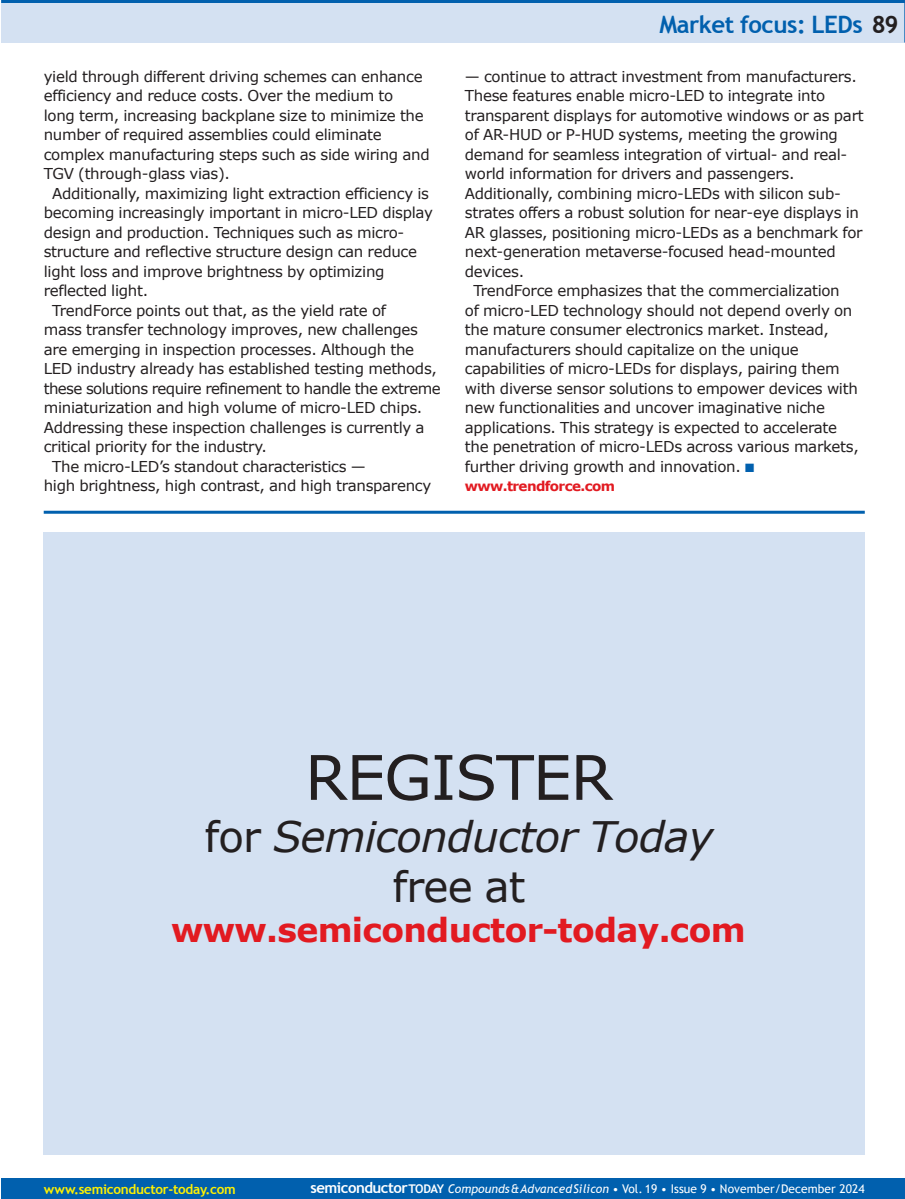
<style>
.page{position:relative;width:905px;height:1199px;background:#fff}
.page>*{position:absolute;margin:0;border:0;box-sizing:border-box;transform-origin:0 0}
.t1{font:61.5px "Verdana";letter-spacing:-.02em;color:#231f20}
.t2{font:italic 42px/49.5px "Verdana";letter-spacing:-.02em;color:#231f20;text-align:center}
.t3{font:700 33px "Verdana";letter-spacing:-.02em;color:#e21a21}
.t4{font:700 24px "Trebuchet MS";letter-spacing:-.02em;color:#0160ae}
.t5{font:15px "Verdana";letter-spacing:-.02em;color:#231f20}
.t6{font:15px "Verdana";letter-spacing:-.04em;color:#231f20}
.t7{font:700 13.5px "Trebuchet MS";letter-spacing:-.02em;color:#fff101}
.t8{font:700 13.5px "Verdana";letter-spacing:-.045em;color:#e21a21}
.t9{font:12px "Trebuchet MS";letter-spacing:.005em;color:#fff}
.s1{color:#231f20}
.s2{color:#0160ae}
.s3{font-style:normal}
.s4{font-weight:700;font-size:15px}
.s5{font-weight:700}
.s6{font-style:italic}
</style>
<div class="page">
<div style="left:1px;top:0;width:903px;height:43px;background:#d4e1f2"></div>
<hr style="left:904px;top:0;width:1px;height:43px;background:#0160ae">
<hr style="left:1px;top:0;width:903px;height:3px;background:#0160ae">
<div style="left:1px;top:1178px;width:903px;height:20px;background:#0160ae"></div>
<div style="left:44px;top:532px;width:820px;height:622px;background:#d4e1f2"></div>
<hr style="left:44px;top:511px;width:820px;height:3px;background:#0160ae">
<p class="t5" style="left:44px;top:66px;width:380px">yield through different driving schemes can enhance</p>
<p class="t5" style="left:44px;top:86px;width:351px">efficiency and reduce costs. Over the medium to</p>
<p class="t5" style="left:44px;top:105px;width:381px">long term, increasing backplane size to minimize the</p>
<p class="t5" style="left:44px;top:125px;width:339px">number of required assemblies could eliminate</p>
<p class="t5" style="left:44px;top:144px;width:387px">complex manufacturing steps such as side wiring and</p>
<p class="t5" style="left:44px;top:164px;width:188px">TGV (through-glass vias).</p>
<p class="t5" style="left:52px;top:183px;width:378px">Additionally, maximizing light extraction efficiency is</p>
<p class="t5" style="left:44px;top:203px;width:391px">becoming increasingly important in micro-LED display</p>
<p class="t5" style="left:44px;top:222px;width:362px">design and production. Techniques such as micro-</p>
<p class="t5" style="left:44px;top:242px;width:375px">structure and reflective structure design can reduce</p>
<p class="t5" style="left:44px;top:261px;width:342px">light loss and improve brightness by optimizing</p>
<p class="t5" style="left:44px;top:281px;width:106px">reflected light.</p>
<p class="t5" style="left:52px;top:300px;width:335px">TrendForce points out that, as the yield rate of</p>
<p class="t5" style="left:44px;top:320px;width:376px">mass transfer technology improves, new challenges</p>
<p class="t5" style="left:44px;top:339px;width:372px">are emerging in inspection processes. Although the</p>
<p class="t5" style="left:44px;top:359px;width:395px">LED industry already has established testing methods,</p>
<p class="t6" style="left:44px;top:378px;width:398px">these solutions require refinement to handle the extreme</p>
<p class="t5" style="left:44px;top:398px;width:380px">miniaturization and high volume of micro-LED chips.</p>
<p class="t5" style="left:44px;top:417px;width:382px">Addressing these inspection challenges is currently a</p>
<p class="t5" style="left:44px;top:437px;width:225px">critical priority for the industry.</p>
<p class="t5" style="left:52px;top:456px;width:315px">The micro-LED’s standout characteristics —</p>
<p class="t5" style="left:44px;top:476px;width:389px">high brightness, high contrast, and high transparency</p>
<p class="t4" style="left:659px;top:10px;width:240px">Market focus: LEDs <span class="s1">89</span></p>
<p class="t5" style="left:465px;top:66px;width:393px">— continue to attract investment from manufacturers.</p>
<p class="t5" style="left:465px;top:86px;width:362px">These features enable micro-LED to integrate into</p>
<p class="t5" style="left:465px;top:105px;width:400px">transparent displays for automotive windows or as part</p>
<p class="t5" style="left:465px;top:125px;width:374px">of AR-HUD or P-HUD systems, meeting the growing</p>
<p class="t5" style="left:465px;top:144px;width:384px">demand for seamless integration of virtual- and real-</p>
<p class="t5" style="left:465px;top:164px;width:331px">world information for drivers and passengers.</p>
<p class="t5" style="left:465px;top:183px;width:377px">Additionally, combining micro-LEDs with silicon sub-</p>
<p class="t5" style="left:465px;top:203px;width:395px">strates offers a robust solution for near-eye displays in</p>
<p class="t5" style="left:465px;top:222px;width:399px">AR glasses, positioning micro-LEDs as a benchmark for</p>
<p class="t5" style="left:465px;top:242px;width:372px">next-generation metaverse-focused head-mounted</p>
<p class="t5" style="left:465px;top:261px;width:61px">devices.</p>
<p class="t5" style="left:473px;top:281px;width:368px">TrendForce emphasizes that the commercialization</p>
<p class="t5" style="left:465px;top:300px;width:389px">of micro-LED technology should not depend overly on</p>
<p class="t5" style="left:465px;top:320px;width:366px">the mature consumer electronics market. Instead,</p>
<p class="t5" style="left:465px;top:339px;width:335px">manufacturers should capitalize on the unique</p>
<p class="t5" style="left:465px;top:359px;width:376px">capabilities of micro-LEDs for displays, pairing them</p>
<p class="t5" style="left:465px;top:378px;width:394px">with diverse sensor solutions to empower devices with</p>
<p class="t5" style="left:465px;top:398px;width:361px">new functionalities and uncover imaginative niche</p>
<p class="t5" style="left:465px;top:417px;width:374px">applications. This strategy is expected to accelerate</p>
<p class="t5" style="left:465px;top:437px;width:395px">the penetration of micro-LEDs across various markets,</p>
<p class="t5" style="left:465px;top:456px;width:291px">further driving growth and innovation. <span class="s2">■</span></p>
<p class="t8" style="left:465px;top:477px;width:152px">www.trendforce.com</p>
<p class="t1" style="left:305px;top:738px;width:310px">REGISTER</p>
<p class="t2" style="left:204px;top:810px;width:510px"><span class="s3">for</span> Semiconductor Today <span class="s3">free at</span></p>
<p class="t3" style="left:171px;top:908px;width:576px">www.semiconductor-today.com</p>
<p class="t7" style="left:44px;top:1180px;width:194px">www.semiconductor-today.com</p>
<p class="t9" style="left:310px;top:1181px;width:555px"><span class="s4">semiconductor</span><span class="s5">TODAY</span> <span class="s6">Compounds&amp;AdvancedSilicon</span> • Vol. 19 • Issue 9 • November/December 2024</p>
</div>
